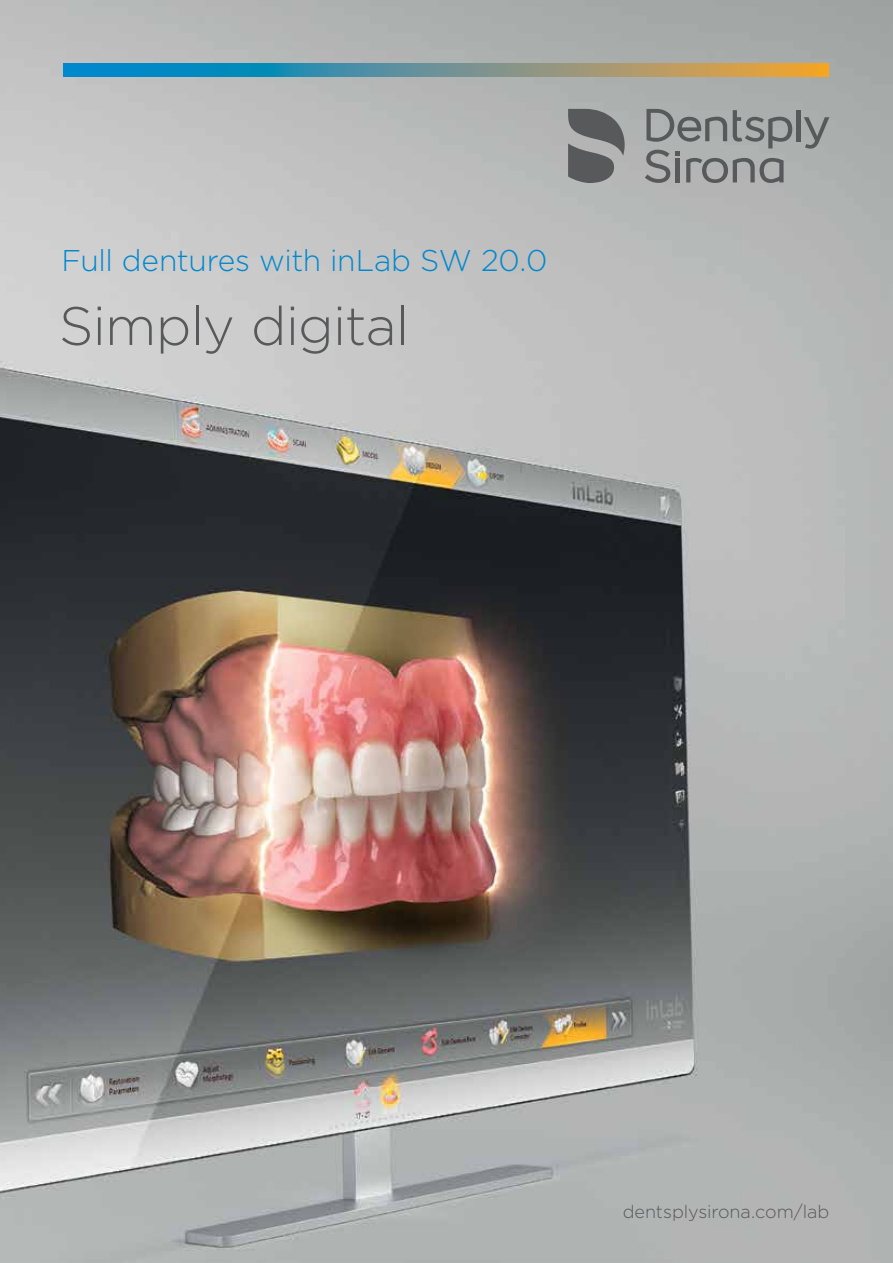
<style>
.page{position:relative;width:893px;height:1263px;background:#fff}
.page>*{position:absolute;margin:0;border:0;box-sizing:border-box;transform-origin:0 0}
.t1{font:300 54px "Gotham";letter-spacing:-.015em;color:#58595b}
.t2{font:300 30px "Gotham";letter-spacing:-.01em;color:#0088ce}
.t3{font:300 18px "Gotham";letter-spacing:-.005em;color:#58595b}
</style>
<div class="page">
<img style="left:0;top:0;width:893px;height:1263px">
<svg style="left:64px;top:64px;width:764px;height:12px;background:#69938d"></svg>
<svg style="left:645px;top:150px;width:25px;height:33px"></svg>
<svg style="left:676px;top:152px;width:4px;height:4px"></svg>
<hr style="left:676px;top:158px;width:4px;height:24px;background:#58595b">
<hr style="left:796px;top:110px;width:4px;height:31px;background:#58595b">
<svg style="left:804px;top:117px;width:25px;height:32px"></svg>
<svg style="left:646px;top:109px;width:81px;height:33px;background:#909393"></svg>
<svg style="left:686px;top:158px;width:98px;height:25px;background:#8e9090"></svg>
<svg style="left:733px;top:110px;width:59px;height:38px;background:#919494"></svg>
<svg style="left:568px;top:109px;width:57px;height:74px;background:#78797a"></svg>
<p class="t2" style="left:62px;top:241px;width:487px">Full dentures with inLab SW 20.0</p>
<h1 class="t1" style="left:59px;top:292px;width:352px">Simply digital</h1>
<p class="t3" style="left:623px;top:1200px;width:208px">dentsplysirona.com/lab</p>
</div>
